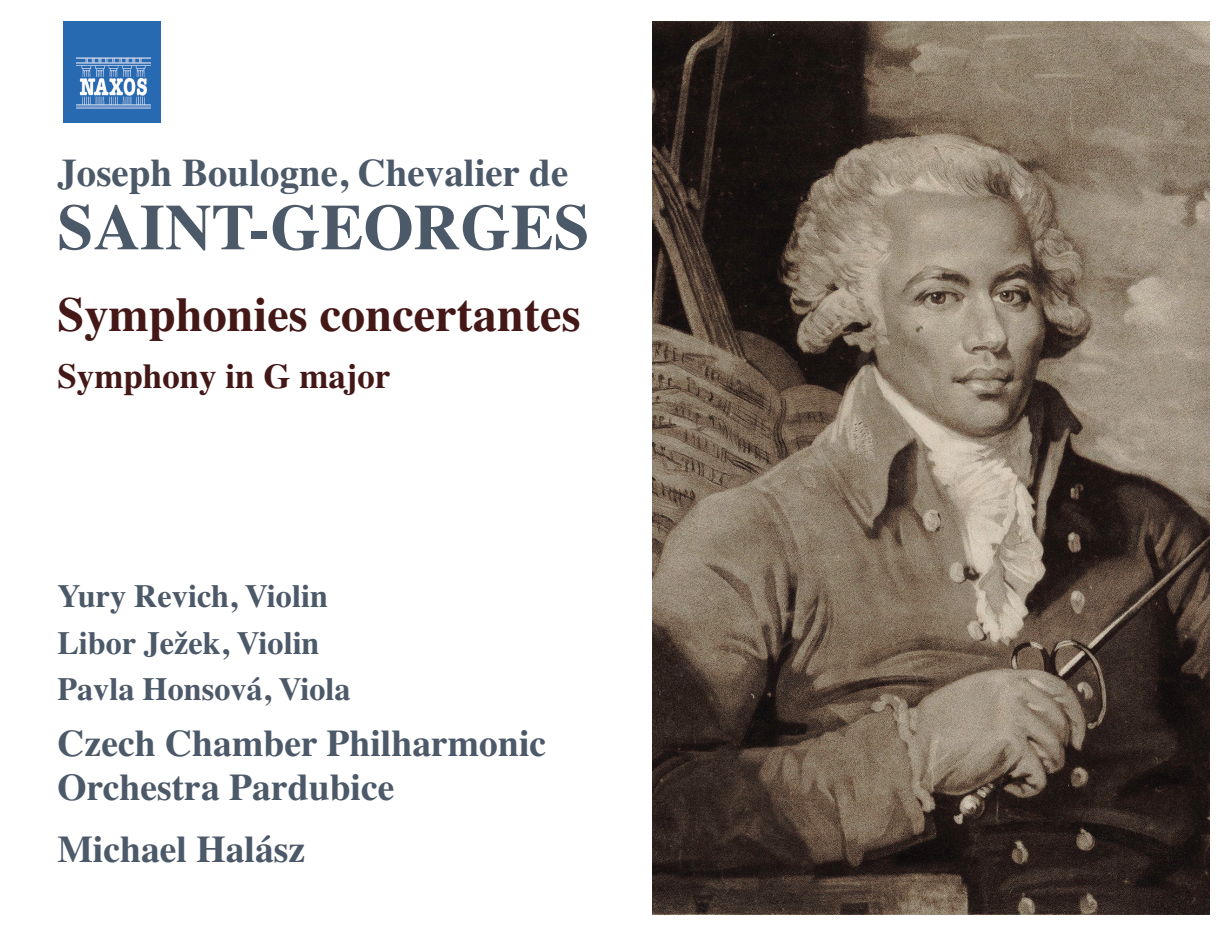
<style>
.page{position:relative;width:1231px;height:936px;background:#fff}
.page>*{position:absolute;margin:0;border:0;box-sizing:border-box;transform-origin:0 0}
.t1{font:700 64.5px "Times";color:#4c5969}
.t2{font:700 48.45px "Times";color:#431816}
.t3{font:700 39px "Times";color:#4c5969}
.t4{font:700 37.65px/43.3px "Times";color:#4c5969}
.t5{font:700 34.95px "Times";color:#431816}
.t6{font:700 32.25px/46px "Times";color:#4c5969}
</style>
<div class="page">
<img style="left:652px;top:21px;width:557px;height:893px">
<div style="left:64px;top:21px;width:97px;height:102px;background:#276ab1"></div>
<img style="left:76px;top:58px;width:74px;height:50px">
<p class="t3" style="left:57px;top:149px;width:512px">Joseph Boulogne, Chevalier de</p>
<h1 class="t1" style="left:57px;top:189px;width:533px">SAINT-GEORGES</h1>
<p class="t2" style="left:57px;top:285px;width:524px">Symphonies concertantes</p>
<p class="t5" style="left:57px;top:355px;width:335px">Symphony in G major</p>
<p class="t6" style="left:57px;top:573px;width:295px">Yury Revich, Violin<br>Libor Ježek, Violin<br>Pavla Honsová, Viola</p>
<p class="t4" style="left:57px;top:721px;width:490px">Czech Chamber Philharmonic<br>Orchestra Pardubice</p>
<p class="t4" style="left:57px;top:827px;width:249px">Michael Halász</p>
</div>
